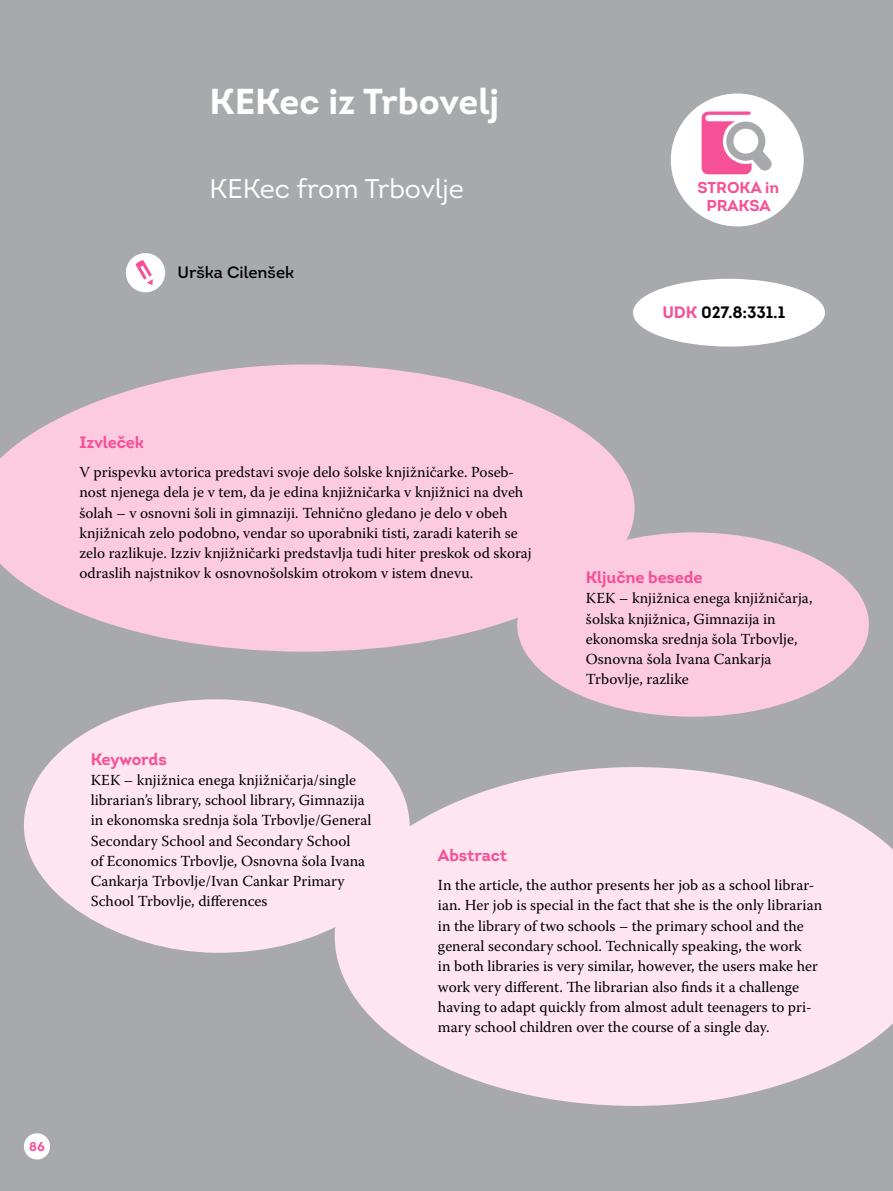
<style>
.page{position:relative;width:893px;height:1191px;background:#a7a9ac}
.page>*{position:absolute;margin:0;border:0;box-sizing:border-box;transform-origin:0 0}
.t1{font:700 36px "Intro";color:#fff}
.t2{font:27px "Intro";color:#fff}
.t3{font:700 16.5px "Intro";letter-spacing:-.01em;color:#f65097}
.t4{font:700 16.5px "Intro";letter-spacing:-.01em;color:#000}
.t5{font:16.5px "Intro";color:#000}
.t6{font:700 15.75px/17.9px "Intro";color:#f65097;text-align:center}
.t7{font:15.3px/20.2px "Warnock Pro";color:#000}
.t8{font:700 12.75px "Intro";color:#f65097}
.s1{color:#f65097}
</style>
<div class="page">
<svg style="left:0;top:364px;width:635px;height:287px;fill:#fccbe0"></svg>
<div style="left:517px;top:532px;width:352px;height:184px;background:#fccbe0;border-radius:50%"></div>
<svg style="left:336px;top:767px;width:557px;height:339px;fill:#fee5ef"></svg>
<svg style="left:24px;top:699px;width:386px;height:254px;fill:#fee5ef"></svg>
<div style="left:671px;top:93px;width:133px;height:133px;background:#fff;border-radius:50%"></div>
<div style="left:126px;top:253px;width:39px;height:39px;background:#fff;border-radius:50%"></div>
<svg style="left:135px;top:260px;width:18px;height:25px"></svg>
<svg style="left:702px;top:111px;width:70px;height:63px"></svg>
<div style="left:633px;top:279px;width:192px;height:67px;background:#fff;border-radius:50%"></div>
<div style="left:24px;top:1133px;width:26px;height:26px;background:#fff;border-radius:50%"></div>
<h1 class="t1" style="left:209px;top:78px;width:291px">KEKec iz Trbovelj</h1>
<h2 class="t2" style="left:209px;top:172px;width:18px">KEK</h2>
<h2 class="t2" style="left:260px;top:172px;width:205px">ec from Trbovlje</h2>
<p class="t5" style="left:178px;top:261px;width:118px">Urška Cilenšek</p>
<p class="t6" style="left:697px;top:179px;width:83px">STROKA in<br>PRAKSA</p>
<p class="t4" style="left:662px;top:301px;width:124px"><span class="s1">UDK</span> 027.8:331.1</p>
<p class="t3" style="left:79px;top:432px;width:66px">Izvleček</p>
<p class="t7" style="left:79px;top:462px;width:454px">V prispevku avtorica predstavi svoje delo šolske knjižničarke. Poseb&shy;nost njenega dela je v tem, da je edina knjižničarka v knjižnici na dveh šolah – v osnovni šoli in gimnaziji. Tehnično gledano je delo v obeh knjižnicah zelo podobno, vendar so uporabniki tisti, zaradi katerih se zelo razlikuje. Izziv knjižničarki predstavlja tudi hiter preskok od skoraj odraslih najstnikov k osnovnošolskim otrokom v istem dnevu.</p>
<p class="t3" style="left:586px;top:567px;width:118px">Ključne besede</p>
<p class="t7" style="left:586px;top:588px;width:228px">KEK – knjižnica enega knjižničarja, šolska knjižnica, Gimnazija in ekonomska srednja šola Trbovlje,<br>Osnovna šola Ivana Cankarja<br>Trbovlje, razlike</p>
<p class="t3" style="left:91px;top:748px;width:78px">Keywords</p>
<p class="t7" style="left:91px;top:769px;width:282px">KEK – knjižnica enega knjižničarja/single librarian’s library, school library, Gimnazija in ekonomska srednja šola Trbovlje/General Secondary School and Secondary School<br>of Economics Trbovlje, Osnovna šola Ivana Cankarja Trbovlje/Ivan Cankar Primary School Trbovlje, differences</p>
<p class="t3" style="left:438px;top:845px;width:71px">Abstract</p>
<p class="t7" style="left:438px;top:875px;width:386px">In the article, the author presents her job as a school librar&shy;ian. Her job is special in the fact that she is the only librarian in the library of two schools – the primary school and the general secondary school. Technically speaking, the work<br>in both libraries is very similar, however, the users make her work very different. The librarian also finds it a challenge having to adapt quickly from almost adult teenagers to pri&shy;mary school children over the course of a single day.</p>
<p class="t8" style="left:29px;top:1137px;width:17px">86</p>
</div>
